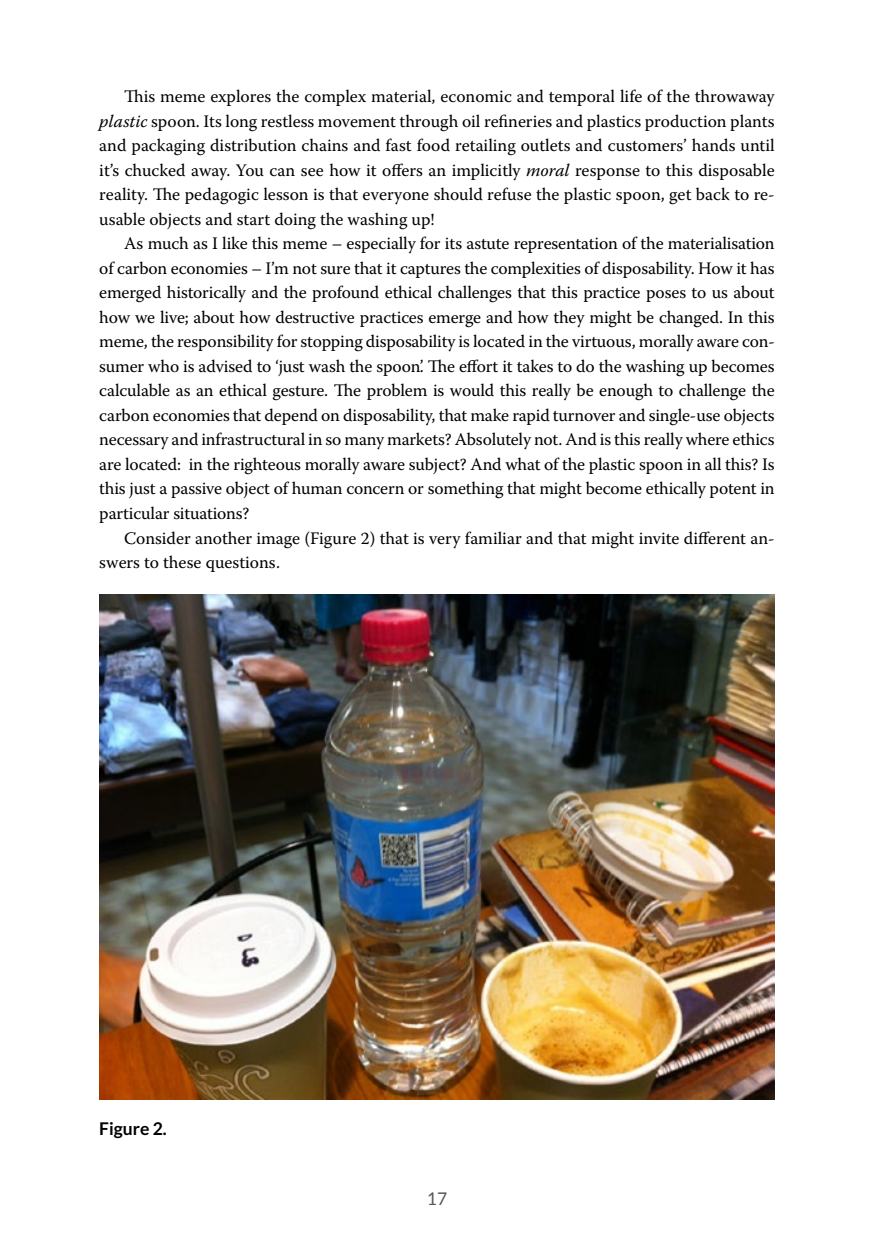
<style>
.page{position:relative;width:874px;height:1241px;background:#fff}
.page>*{position:absolute;margin:0;border:0;box-sizing:border-box;transform-origin:0 0}
.t1{font:17.5px/24.5px "Warnock Pro";color:#000;text-align:justify}
.t2{font:700 17.5px "Lato";color:#000}
.t3{font:17.5px "Lato";color:#575756}
.s1{font-style:italic}
</style>
<div class="page">
<img style="left:99px;top:594px;width:675px;height:504px">
<p class="t1" style="left:99px;top:84px;width:676px;text-indent:25px">This meme explores the complex material, economic and temporal life of the throwaway <span class="s1">plastic</span> spoon. Its long restless movement through oil refineries and plastics production plants and packaging distribution chains and fast food retailing outlets and customers’ hands until it’s chucked away. You can see how it offers an implicitly <span class="s1">moral</span> response to this disposable reality. The pedagogic lesson is that everyone should refuse the plastic spoon, get back to re&shy;usable objects and start doing the washing up!</p>
<p class="t1" style="left:99px;top:231px;width:676px;text-indent:25px">As much as I like this meme – especially for its astute representation of the materialisation of carbon economies – I’m not sure that it captures the complexities of disposability. How it has emerged historically and the profound ethical challenges that this practice poses to us about how we live; about how destructive practices emerge and how they might be changed. In this meme, the responsibility for stopping disposability is located in the virtuous, morally aware con&shy;sumer who is advised to ‘just wash the spoon’. The effort it takes to do the washing up becomes calculable as an ethical gesture. The problem is would this really be enough to challenge the carbon economies that depend on disposability, that make rapid turnover and single-use objects necessary and infrastructural in so many markets? Absolutely not. And is this really where ethics are located: in the righteous morally aware subject? And what of the plastic spoon in all this? Is this just a passive object of human concern or something that might become ethically potent in particular situations?</p>
<p class="t1" style="left:99px;top:525px;width:676px;text-indent:25px">Consider another image (Figure 2) that is very familiar and that might invite different an&shy;swers to these questions.</p>
<p class="t2" style="left:99px;top:1118px;width:69px">Figure 2.</p>
<p class="t3" style="left:426px;top:1189px;width:22px">17</p>
</div>
